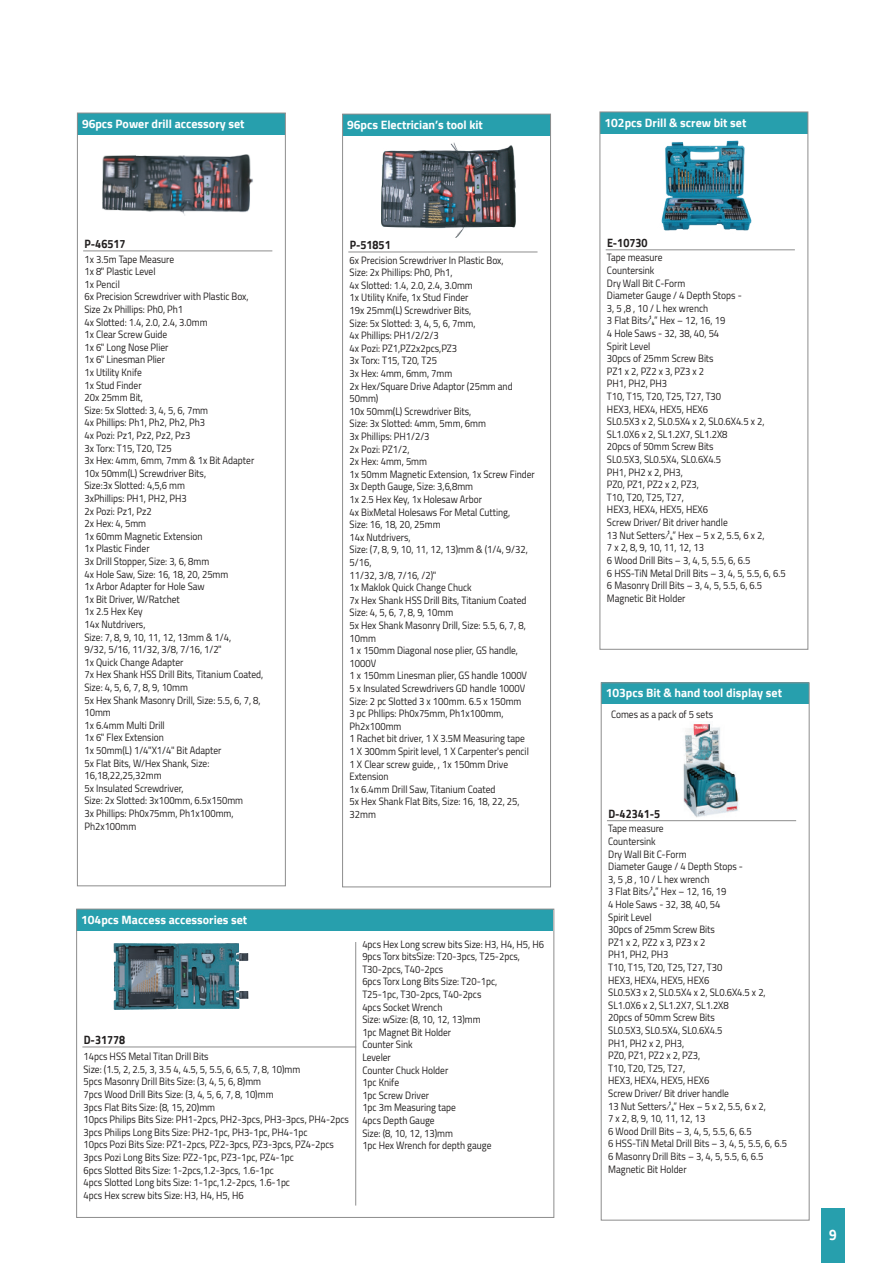
<style>
.page{position:relative;width:893px;height:1263px;background:#fff}
.page>*{position:absolute;margin:0;border:0;box-sizing:border-box;transform-origin:0 0}
.t1{font:700 15px "Cairo";color:#fff;scale:.9 1}
.t2{font:700 12px "Cairo";color:#fff}
.t3{font:700 12px "Cairo";color:#211e1e;scale:.9 1}
.t4{font:10.5px/12.6px "Cairo";color:#211e1e;scale:.9 1}
</style>
<div class="page">
<hr style="left:83px;top:251px;width:189px;height:1px;background:#8d8d8d">
<div style="left:77px;top:113px;width:208px;height:22px;background:#279fad"></div>
<div style="left:77px;top:113px;width:209px;height:773px;border:1px solid #8d8d8d"></div>
<hr style="left:348px;top:252px;width:189px;height:1px;background:#8d8d8d">
<div style="left:343px;top:114px;width:207px;height:22px;background:#279fad"></div>
<div style="left:342px;top:114px;width:209px;height:773px;border:1px solid #8d8d8d"></div>
<hr style="left:606px;top:250px;width:189px;height:1px;background:#8d8d8d">
<div style="left:600px;top:112px;width:208px;height:21px;background:#279fad"></div>
<div style="left:600px;top:112px;width:208px;height:537px;border:1px solid #8d8d8d"></div>
<hr style="left:607px;top:820px;width:189px;height:1px;background:#8d8d8d">
<div style="left:601px;top:682px;width:208px;height:22px;background:#279fad"></div>
<div style="left:601px;top:683px;width:208px;height:537px;border:1px solid #8d8d8d"></div>
<hr style="left:82px;top:1047px;width:274px;height:1px;background:#8d8d8d">
<div style="left:77px;top:909px;width:476px;height:22px;background:#279fad"></div>
<div style="left:76px;top:909px;width:478px;height:308px;border:1px solid #8d8d8d"></div>
<img style="left:114px;top:943px;width:121px;height:29px">
<img style="left:102px;top:154px;width:151px;height:62px">
<img style="left:382px;top:143px;width:134px;height:94px">
<img style="left:661px;top:140px;width:91px;height:91px">
<img style="left:683px;top:724px;width:56px;height:93px">
<hr style="left:355px;top:942px;width:1px;height:263px;background:#8d8d8d">
<div style="left:821px;top:1208px;width:24px;height:55px;background:#279fad"></div>
<p class="t2" style="left:82px;top:116px;width:164px">96pcs Power drill accessory set</p>
<p class="t2" style="left:347px;top:118px;width:137px">96pcs Electrician’s tool kit</p>
<p class="t3" style="left:85px;top:237px;width:47px">P-46517</p>
<p class="t3" style="left:350px;top:238px;width:47px">P-51851</p>
<p class="t4" style="left:84px;top:252px;width:200px">1x 3.5m Tape Measure<br>1x 8" Plastic Level<br>1x Pencil<br>6x Precision Screwdriver with Plastic Box,<br>Size 2x Phillips: Ph0, Ph1<br>4x Slotted: 1.4, 2.0, 2.4, 3.0mm<br>1x Clear Screw Guide<br>1x 6" Long Nose Plier<br>1x 6" Linesman Plier<br>1x Utility Knife<br>1x Stud Finder<br>20x 25mm Bit,<br>Size: 5x Slotted: 3, 4, 5, 6, 7mm<br>4x Phillips: Ph1, Ph2, Ph2, Ph3<br>4x Pozi: Pz1, Pz2, Pz2, Pz3<br>3x Torx: T15, T20, T25<br>3x Hex: 4mm, 6mm, 7mm &amp; 1x Bit Adapter<br>10x 50mm(L) Screwdriver Bits,<br>Size:3x Slotted: 4,5,6 mm<br>3xPhillips: PH1, PH2, PH3<br>2x Pozi: Pz1, Pz2<br>2x Hex: 4, 5mm<br>1x 60mm Magnetic Extension<br>1x Plastic Finder<br>3x Drill Stopper, Size: 3, 6, 8mm<br>4x Hole Saw, Size: 16, 18, 20, 25mm<br>1x Arbor Adapter for Hole Saw<br>1x Bit Driver, W/Ratchet<br>1x 2.5 Hex Key<br>14x Nutdrivers,<br>Size: 7, 8, 9, 10, 11, 12, 13mm &amp; 1/4,<br>9/32, 5/16, 11/32, 3/8, 7/16, 1/2"<br>1x Quick Change Adapter<br>7x Hex Shank HSS Drill Bits, Titanium Coated,<br>Size: 4, 5, 6, 7, 8, 9, 10mm<br>5x Hex Shank Masonry Drill, Size: 5.5, 6, 7, 8,<br>10mm<br>1x 6.4mm Multi Drill<br>1x 6" Flex Extension<br>1x 50mm(L) 1/4"X1/4" Bit Adapter<br>5x Flat Bits, W/Hex Shank, Size:<br>16,18,22,25,32mm<br>5x Insulated Screwdriver,<br>Size: 2x Slotted: 3x100mm, 6.5x150mm<br>3x Phillips: Ph0x75mm, Ph1x100mm,<br>Ph2x100mm</p>
<p class="t4" style="left:350px;top:254px;width:207px">6x Precision Screwdriver In Plastic Box,<br>Size: 2x Phillips: Ph0, Ph1,<br>4x Slotted: 1.4, 2.0, 2.4, 3.0mm<br>1x Utility Knife, 1x Stud Finder<br>19x 25mm(L) Screwdriver Bits,<br>Size: 5x Slotted: 3, 4, 5, 6, 7mm,<br>4x Phillips: PH1/2/2/3<br>4x Pozi: PZ1,PZ2x2pcs,PZ3<br>3x Torx: T15, T20, T25<br>3x Hex: 4mm, 6mm, 7mm<br>2x Hex/Square Drive Adaptor (25mm and<br>50mm)<br>10x 50mm(L) Screwdriver Bits,<br>Size: 3x Slotted: 4mm, 5mm, 6mm<br>3x Phillips: PH1/2/3<br>2x Pozi: PZ1/2,<br>2x Hex: 4mm, 5mm<br>1x 50mm Magnetic Extension, 1x Screw Finder<br>3x Depth Gauge, Size: 3,6,8mm<br>1x 2.5 Hex Key, 1x Holesaw Arbor<br>4x BixMetal Holesaws For Metal Cutting,<br>Size: 16, 18, 20, 25mm<br>14x Nutdrivers,<br>Size: (7, 8, 9, 10, 11, 12, 13)mm &amp; (1/4, 9/32,<br>5/16,<br>11/32, 3/8, 7/16, /2)"<br>1x Maklok Quick Change Chuck<br>7x Hex Shank HSS Drill Bits, Titanium Coated<br>Size: 4, 5, 6, 7, 8, 9, 10mm<br>5x Hex Shank Masonry Drill, Size: 5.5, 6, 7, 8,<br>10mm<br>1 x 150mm Diagonal nose plier, GS handle,<br>1000V<br>1 x 150mm Linesman plier, GS handle 1000V<br>5 x Insulated Screwdrivers GD handle 1000V<br>Size: 2 pc Slotted 3 x 100mm. 6.5 x 150mm<br>3 pc Phllips: Ph0x75mm, Ph1x100mm,<br>Ph2x100mm<br>1 Rachet bit driver, 1 X 3.5M Measuring tape<br>1 X 300mm Spirit level, 1 X Carpenter's pencil<br>1 X Clear screw guide, , 1x 150mm Drive<br>Extension<br>1x 6.4mm Drill Saw, Titanium Coated<br>5x Hex Shank Flat Bits, Size: 16, 18, 22, 25,<br>32mm</p>
<p class="t2" style="left:81px;top:912px;width:168px">104pcs Maccess accessories set</p>
<p class="t3" style="left:84px;top:1033px;width:48px">D-31778</p>
<p class="t4" style="left:83px;top:1050px;width:296px">14pcs HSS Metal Titan Drill Bits<br>Size: (1.5, 2, 2.5, 3, 3.5 4, 4.5, 5, 5.5, 6, 6.5, 7, 8, 10)mm<br>5pcs Masonry Drill Bits Size: (3, 4, 5, 6, 8)mm<br>7pcs Wood Drill Bits Size: (3, 4, 5, 6, 7, 8, 10)mm<br>3pcs Flat Bits Size: (8, 15, 20)mm<br>10pcs Philips Bits Size: PH1-2pcs, PH2-3pcs, PH3-3pcs, PH4-2pcs 3pcs Philips Long Bits Size: PH2-1pc, PH3-1pc, PH4-1pc<br>10pcs Pozi Bits Size: PZ1-2pcs, PZ2-3pcs, PZ3-3pcs, PZ4-2pcs 3pcs Pozi Long Bits Size: PZ2-1pc, PZ3-1pc, PZ4-1pc<br>6pcs Slotted Bits Size: 1-2pcs,1.2-3pcs, 1.6-1pc<br>4pcs Slotted Long bits Size: 1-1pc,1.2-2pcs, 1.6-1pc<br>4pcs Hex screw bits Size: H3, H4, H5, H6</p>
<p class="t4" style="left:362px;top:937px;width:203px">4pcs Hex Long screw bits Size: H3, H4, H5, H6<br>9pcs Torx bitsSize: T20-3pcs, T25-2pcs,<br>T30-2pcs, T40-2pcs<br>6pcs Torx Long Bits Size: T20-1pc,<br>T25-1pc, T30-2pcs, T40-2pcs<br>4pcs Socket Wrench<br>Size: wSize: (8, 10, 12, 13)mm<br>1pc Magnet Bit Holder<br>Counter Sink<br>Leveler<br>Counter Chuck Holder<br>1pc Knife<br>1pc Screw Driver<br>1pc 3m Measuring tape<br>4pcs Depth Gauge<br>Size: (8, 10, 12, 13)mm<br>1pc Hex Wrench for depth gauge</p>
<p class="t2" style="left:604px;top:115px;width:143px">102pcs Drill &amp; screw bit set</p>
<p class="t3" style="left:607px;top:236px;width:46px">E-10730</p>
<p class="t4" style="left:607px;top:251px;width:200px">Tape measure<br>Countersink<br>Dry Wall Bit C-Form<br>Diameter Gauge / 4 Depth Stops -<br>3, 5 ,8 , 10 / L hex wrench<br>3 Flat Bits ¼” Hex – 12, 16, 19<br>4 Hole Saws - 32, 38, 40, 54<br>Spirit Level<br>30pcs of 25mm Screw Bits<br>PZ1 x 2, PZ2 x 3, PZ3 x 2<br>PH1, PH2, PH3<br>T10, T15, T20, T25, T27, T30<br>HEX3, HEX4, HEX5, HEX6<br>SL0.5X3 x 2, SL0.5X4 x 2, SL0.6X4.5 x 2,<br>SL1.0X6 x 2, SL1.2X7, SL1.2X8<br>20pcs of 50mm Screw Bits<br>SL0.5X3, SL0.5X4, SL0.6X4.5<br>PH1, PH2 x 2, PH3,<br>PZ0, PZ1, PZ2 x 2, PZ3,<br>T10, T20, T25, T27,<br>HEX3, HEX4, HEX5, HEX6<br>Screw Driver/ Bit driver handle<br>13 Nut Setters ¼” Hex – 5 x 2, 5.5, 6 x 2,<br>7 x 2, 8, 9, 10, 11, 12, 13<br>6 Wood Drill Bits – 3, 4, 5, 5.5, 6, 6.5<br>6 HSS-TiN Metal Drill Bits – 3, 4, 5, 5.5, 6, 6.5<br>6 Masonry Drill Bits – 3, 4, 5, 5.5, 6, 6.5<br>Magnetic Bit Holder</p>
<p class="t2" style="left:606px;top:686px;width:178px">103pcs Bit &amp; hand tool display set</p>
<p class="t4" style="left:611px;top:708px;width:115px">Comes as a pack of 5 sets</p>
<p class="t3" style="left:608px;top:807px;width:59px">D-42341-5</p>
<p class="t4" style="left:608px;top:822px;width:200px">Tape measure<br>Countersink<br>Dry Wall Bit C-Form<br>Diameter Gauge / 4 Depth Stops -<br>3, 5 ,8 , 10 / L hex wrench<br>3 Flat Bits ¼” Hex – 12, 16, 19<br>4 Hole Saws - 32, 38, 40, 54<br>Spirit Level<br>30pcs of 25mm Screw Bits<br>PZ1 x 2, PZ2 x 3, PZ3 x 2<br>PH1, PH2, PH3<br>T10, T15, T20, T25, T27, T30<br>HEX3, HEX4, HEX5, HEX6<br>SL0.5X3 x 2, SL0.5X4 x 2, SL0.6X4.5 x 2,<br>SL1.0X6 x 2, SL1.2X7, SL1.2X8<br>20pcs of 50mm Screw Bits<br>SL0.5X3, SL0.5X4, SL0.6X4.5<br>PH1, PH2 x 2, PH3,<br>PZ0, PZ1, PZ2 x 2, PZ3,<br>T10, T20, T25, T27,<br>HEX3, HEX4, HEX5, HEX6<br>Screw Driver/ Bit driver handle<br>13 Nut Setters ¼” Hex – 5 x 2, 5.5, 6 x 2,<br>7 x 2, 8, 9, 10, 11, 12, 13<br>6 Wood Drill Bits – 3, 4, 5, 5.5, 6, 6.5<br>6 HSS-TiN Metal Drill Bits – 3, 4, 5, 5.5, 6, 6.5<br>6 Masonry Drill Bits – 3, 4, 5, 5.5, 6, 6.5<br>Magnetic Bit Holder</p>
<h1 class="t1" style="left:829px;top:1225px;width:10px">9</h1>
</div>
